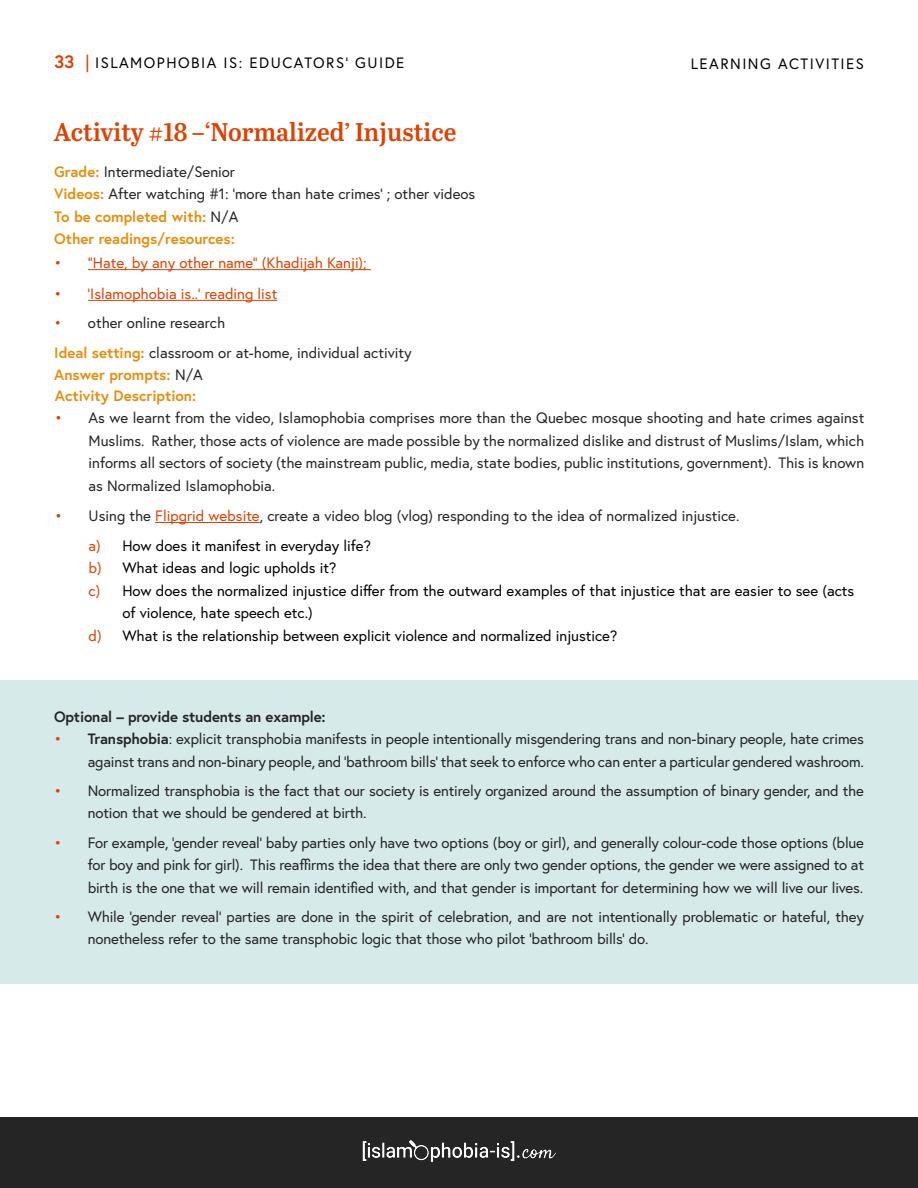
<style>
.page{position:relative;width:918px;height:1188px;background:#fff}
.page>*{position:absolute;margin:0;border:0;box-sizing:border-box;transform-origin:0 0}
.t1{font:25.5px "Abril Titling Sb";color:#df4100}
.t2{font:15px/22.5px "Europa";letter-spacing:-.01em;color:#252525}
.t3{font:15px "Europa";color:#000}
.t4{font:15px "Europa";color:#df4100}
.t5{font:700 15px/20.4px "Europa";color:#e78d0d}
.t6{font:700 15px "Europa";letter-spacing:-.01em;color:#252525}
.t7{font:15px "Europa";letter-spacing:.1em;color:#000}
.s1{font-weight:700;font-size:18px;color:#df4100}
.s2{font-size:18px;color:#df4100}
.s3{font-weight:700;color:#e78d0d}
.s4{color:#df4100}
.s5{font-weight:400;color:#252525}
.s6{color:#000}
.s7{font-weight:700}
</style>
<div class="page">
<div style="left:0;top:1118px;width:918px;height:70px;background:#252525"></div>
<img style="left:362px;top:1140px;width:194px;height:22px">
<div style="left:0;top:680px;width:918px;height:304px;background:#d6eae9"></div>
<hr style="left:88px;top:269px;width:283px;height:1px;background:#df4100">
<hr style="left:88px;top:300px;width:189px;height:1px;background:#df4100">
<hr style="left:155px;top:522px;width:105px;height:1px;background:#df4100">
<p class="t7" style="left:54px;top:53px;width:352px"><span class="s1">33</span> <span class="s2">|</span> ISLAMOPHOBIA IS: EDUCATORS’ GUIDE</p>
<p class="t3" style="left:691px;top:54px;width:20px">Learning</p>
<p class="t3" style="left:778px;top:54px;width:21px">Activities</p>
<h1 class="t1" style="left:54px;top:113px;width:404px">Activity #18 –‘Normalized’ Injustice</h1>
<p class="t2" style="left:54px;top:160px;width:423px"><span class="s3">Grade:</span> Intermediate/Senior<br><span class="s3">Videos:</span> After watching #1: ‘more than hate crimes’ ; other videos <span class="s3">To be completed with:</span> N/A<br><span class="s3">Other readings/resources:</span></p>
<p class="t4" style="left:54px;top:254px;width:314px">• “Hate, by any other name” (Khadijah Kanji);</p>
<p class="t4" style="left:54px;top:284px;width:225px">• ‘Islamophobia is..’ reading list</p>
<p class="t2" style="left:54px;top:308px;width:359px;line-height:29.2px"><span class="s4">•</span> other online research<br><span class="s3">Ideal setting:</span> classroom or at-home, individual activity</p>
<p class="t5" style="left:54px;top:364px;width:150px">Answer prompts: <span class="s5">N/A<br></span>Activity Description:</p>
<p class="t2" style="left:89px;top:406px;width:777px;text-align:justify;text-indent:-34px"><span class="s4">•</span> As we learnt from the video, Islamophobia comprises more than the Quebec mosque shooting and hate crimes against Muslims. Rather, those acts of violence are made possible by the normalized dislike and distrust of Muslims/Islam, which informs all sectors of society (the mainstream public, media, state bodies, public institutions, government). This is known as Normalized Islamophobia.</p>
<p class="t2" style="left:89px;top:501px;width:652px;line-height:29.2px;text-indent:-34px"><span class="s4">•</span> Using the <span class="s4">Flipgrid website</span>, create a video blog (vlog) responding to the idea of normalized injustice. <span class="s4">a)</span> <span class="s6">How does it manifest in everyday life?</span></p>
<p class="t3" style="left:89px;top:558px;width:249px"><span class="s4">b)</span> What ideas and logic upholds it?</p>
<p class="t3" style="left:89px;top:581px;width:767px"><span class="s4">c)</span> How does the normalized injustice differ from the outward examples of that injustice that are easier to see (acts</p>
<p class="t3" style="left:122px;top:603px;width:192px">of violence, hate speech etc.)</p>
<p class="t3" style="left:89px;top:626px;width:530px"><span class="s4">d)</span> What is the relationship between explicit violence and normalized injustice?</p>
<p class="t6" style="left:54px;top:706px;width:273px">Optional – provide students an example:</p>
<p class="t2" style="left:54px;top:727px;width:812px;text-align:right"><span class="s4">•</span> <span class="s7">Transphobia</span>: explicit transphobia manifests in people intentionally misgendering trans and non-binary people, hate crimes against trans and non-binary people, and ‘bathroom bills’ that seek to enforce who can enter a particular gendered washroom.</p>
<p class="t2" style="left:88px;top:779px;width:778px;text-indent:-34px"><span class="s4">•</span> Normalized transphobia is the fact that our society is entirely organized around the assumption of binary gender, and the notion that we should be gendered at birth.</p>
<p class="t2" style="left:88px;top:831px;width:778px;text-align:justify;text-indent:-34px"><span class="s4">•</span> For example, ‘gender reveal’ baby parties only have two options (boy or girl), and generally colour-code those options (blue for boy and pink for girl). This reaffirms the idea that there are only two gender options, the gender we were assigned to at birth is the one that we will remain identified with, and that gender is important for determining how we will live our lives.</p>
<p class="t2" style="left:88px;top:905px;width:778px;text-indent:-34px"><span class="s4">•</span> While ‘gender reveal’ parties are done in the spirit of celebration, and are not intentionally problematic or hateful, they nonetheless refer to the same transphobic logic that those who pilot ‘bathroom bills’ do.</p>
</div>
